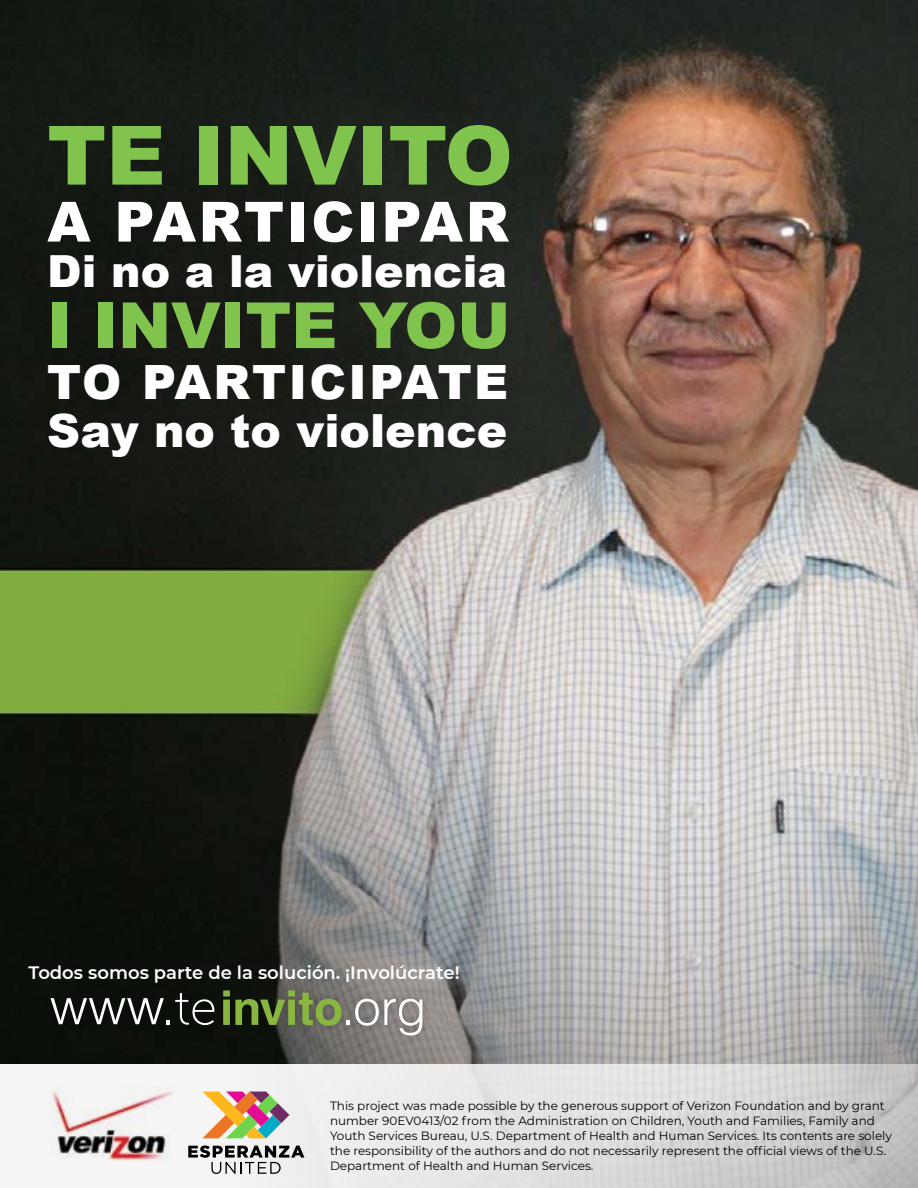
<style>
.page{position:relative;width:918px;height:1188px;background:#fff}
.page>*{position:absolute;margin:0;border:0;box-sizing:border-box;transform-origin:0 0}
.t1{font:900 81.9px "Arial";color:#81c44d}
.t2{font:900 63.6px "Arial";color:#81c44d}
.t3{font:900 55.5px "Arial";letter-spacing:.05em;color:#fff}
.t4{font:900 47.25px "Arial";letter-spacing:.05em;color:#fff}
.t5{font:900 45.75px "Arial";color:#fff}
.t6{font:900 44.25px "Arial";color:#fff}
.t7{font:600 18px "Montserrat";color:#fff}
.t8{font:12px/15px "Montserrat";color:#000}
</style>
<div class="page">
<img style="left:0;top:0;width:918px;height:1064px">
<svg style="left:96px;top:1064px;width:822px;height:124px"></svg>
<div style="left:43px;top:982px;width:388px;height:62px;background:#000;opacity:.25"></div>
<svg style="left:223px;top:990px;width:199px;height:45px;background:#70785d"></svg>
<svg style="left:50px;top:993px;width:164px;height:32px"></svg>
<img style="left:49px;top:1085px;width:127px;height:76px">
<svg style="left:188px;top:1145px;width:116px;height:29px"></svg>
<svg style="left:202px;top:1092px;width:88px;height:46px"></svg>
<h1 class="t1" style="left:47px;top:96px;width:467px">TE INVITO</h1>
<h3 class="t3" style="left:47px;top:181px;width:463px">A PARTICIPAR</h3>
<h3 class="t6" style="left:47px;top:239px;width:461px">Di no a la violencia</h3>
<h2 class="t2" style="left:47px;top:279px;width:465px">I INVITE YOU</h2>
<h3 class="t4" style="left:47px;top:348px;width:462px">TO PARTICIPATE</h3>
<h3 class="t5" style="left:47px;top:398px;width:462px">Say no to violence</h3>
<h3 class="t7" style="left:28px;top:960px;width:433px">Todos somos parte de la solución. ¡Involúcrate!</h3>
<p class="t8" style="left:330px;top:1097px;width:563px">This project was made possible by the generous support of Verizon Foundation and by grant number 90EV0413/02 from the Administration on Children, Youth and Families, Family and Youth Services Bureau, U.S. Department of Health and Human Services. Its contents are solely the responsibility of the authors and do not necessarily represent the official views of the U.S.<br>Department of Health and Human Services.</p>
</div>
